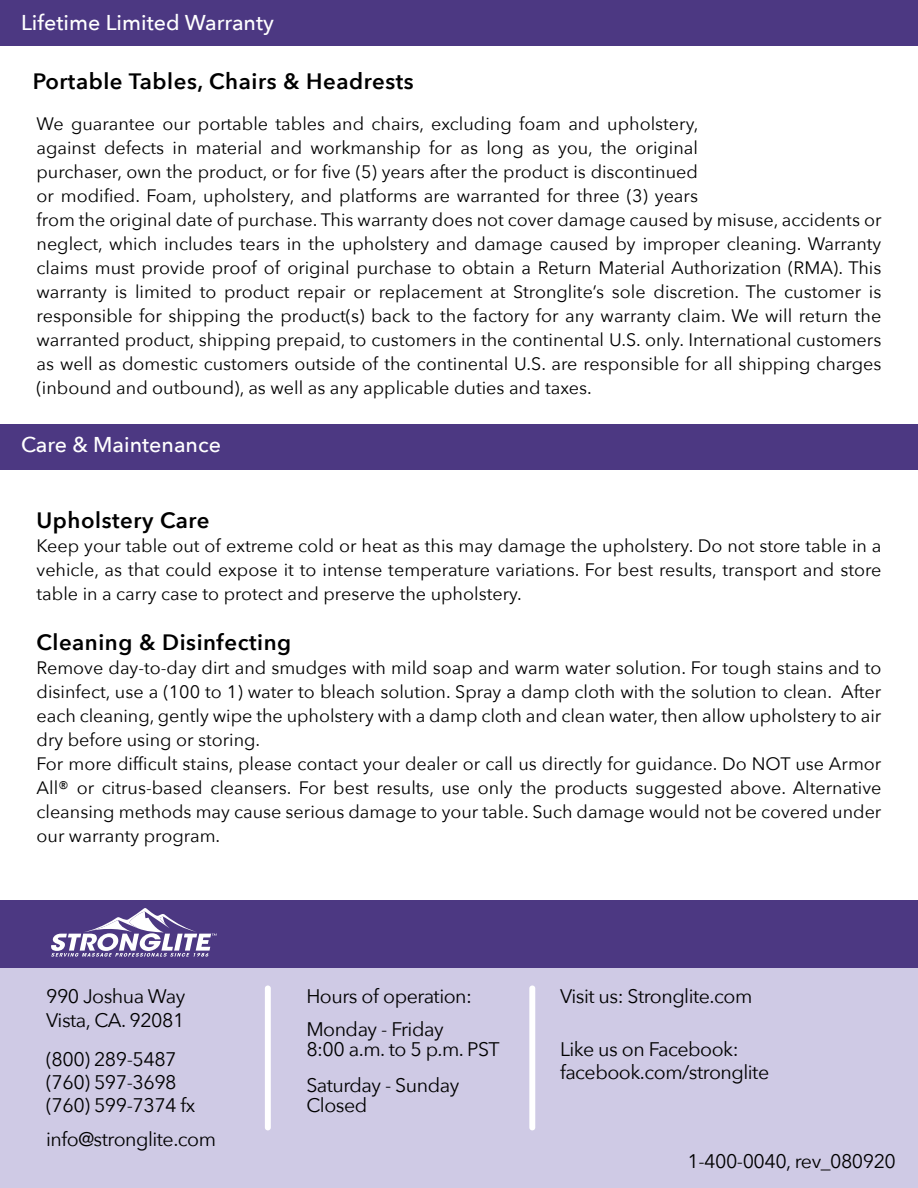
<style>
.page{position:relative;width:918px;height:1188px;background:#fff}
.page>*{position:absolute;margin:0;border:0;box-sizing:border-box;transform-origin:0 0}
.t1{font:600 22.2px "Avenir Next";letter-spacing:.025em;color:#000}
.t2{font:500 21.3px "Avenir Next";color:#fff}
.t3{font:19.5px/22.8px "Avenir Next";letter-spacing:-.025em;color:#000}
.t4{font:18px/24px "Avenir Next";color:#000}
</style>
<div class="page">
<div style="left:0;top:425px;width:918px;height:45px;background:#4c3882"></div>
<div style="left:0;top:0;width:918px;height:45px;background:#4c3882"></div>
<div style="left:0;top:902px;width:918px;height:286px;background:#cfcae5"></div>
<div style="left:265px;top:985px;width:6px;height:145px;background:#fff;border-radius:3px"></div>
<div style="left:529px;top:985px;width:6px;height:145px;background:#fff;border-radius:3px"></div>
<div style="left:0;top:901px;width:918px;height:67px;background:#4c3882"></div>
<svg style="left:51px;top:908px;width:166px;height:49px"></svg>
<p class="t2" style="left:21px;top:5px;width:254px">Lifetime Limited Warranty</p>
<p class="t1" style="left:33px;top:63px;width:382px">Portable Tables, Chairs &amp; Headrests</p>
<p class="t4" style="left:37px;top:111px;width:846px">We guarantee our portable tables and chairs, excluding foam and upholstery,<br>against defects in material and workmanship for as long as you, the original<br>purchaser, own the product, or for five (5) years after the product is discontinued<br>or modified. Foam, upholstery, and platforms are warranted for three (3) years<br>from the original date of purchase. This warranty does not cover damage caused by misuse, accidents or neglect, which includes tears in the upholstery and damage caused by improper cleaning. Warranty claims must provide proof of original purchase to obtain a Return Material Authorization (RMA). This warranty is limited to product repair or replacement at Stronglite’s sole discretion. The customer is responsible for shipping the product(s) back to the factory for any warranty claim. We will return the warranted product, shipping prepaid, to customers in the continental U.S. only. International customers as well as domestic customers outside of the continental U.S. are responsible for all shipping charges (inbound and outbound), as well as any applicable duties and taxes.</p>
<p class="t2" style="left:21px;top:427px;width:201px">Care &amp; Maintenance</p>
<p class="t1" style="left:37px;top:501px;width:174px">Upholstery Care</p>
<p class="t4" style="left:37px;top:533px;width:846px;text-align:justify">Keep your table out of extreme cold or heat as this may damage the upholstery. Do not store table in a vehicle, as that could expose it to intense temperature variations. For best results, transport and store table in a carry case to protect and preserve the upholstery.</p>
<p class="t1" style="left:37px;top:624px;width:256px">Cleaning &amp; Disinfecting</p>
<p class="t4" style="left:37px;top:655px;width:846px">Remove day-to-day dirt and smudges with mild soap and warm water solution. For tough stains and to disinfect, use a (100 to 1) water to bleach solution. Spray a damp cloth with the solution to clean. After each cleaning, gently wipe the upholstery with a damp cloth and clean water, then allow upholstery to air dry before using or storing.<br>For more difficult stains, please contact your dealer or call us directly for guidance. Do NOT use Armor All® or citrus-based cleansers. For best results, use only the products suggested above. Alternative cleansing methods may cause serious damage to your table. Such damage would not be covered under our warranty program.</p>
<p class="t3" style="left:46px;top:984px;width:141px;line-height:24px">990 Joshua Way<br>Vista, CA. 92081</p>
<p class="t3" style="left:46px;top:1047px;width:151px">(800) 289-5487 (760) 597-3698 (760) 599-7374 fx</p>
<p class="t3" style="left:46px;top:1127px;width:171px">info@stronglite.com</p>
<p class="t3" style="left:306px;top:979px;width:167px;line-height:32.4px">Hours of operation:<br>Monday - Friday</p>
<p class="t3" style="left:306px;top:1031px;width:195px;line-height:35.4px">8:00 a.m. to 5 p.m. PST<br>Saturday - Sunday</p>
<p class="t3" style="left:306px;top:1093px;width:63px">Closed</p>
<p class="t3" style="left:560px;top:984px;width:194px">Visit us: Stronglite.com</p>
<p class="t3" style="left:560px;top:1037px;width:211px">Like us on Facebook: facebook.com/stronglite</p>
<p class="t3" style="left:688px;top:1149px;width:210px">1-400-0040, rev_080920</p>
</div>
